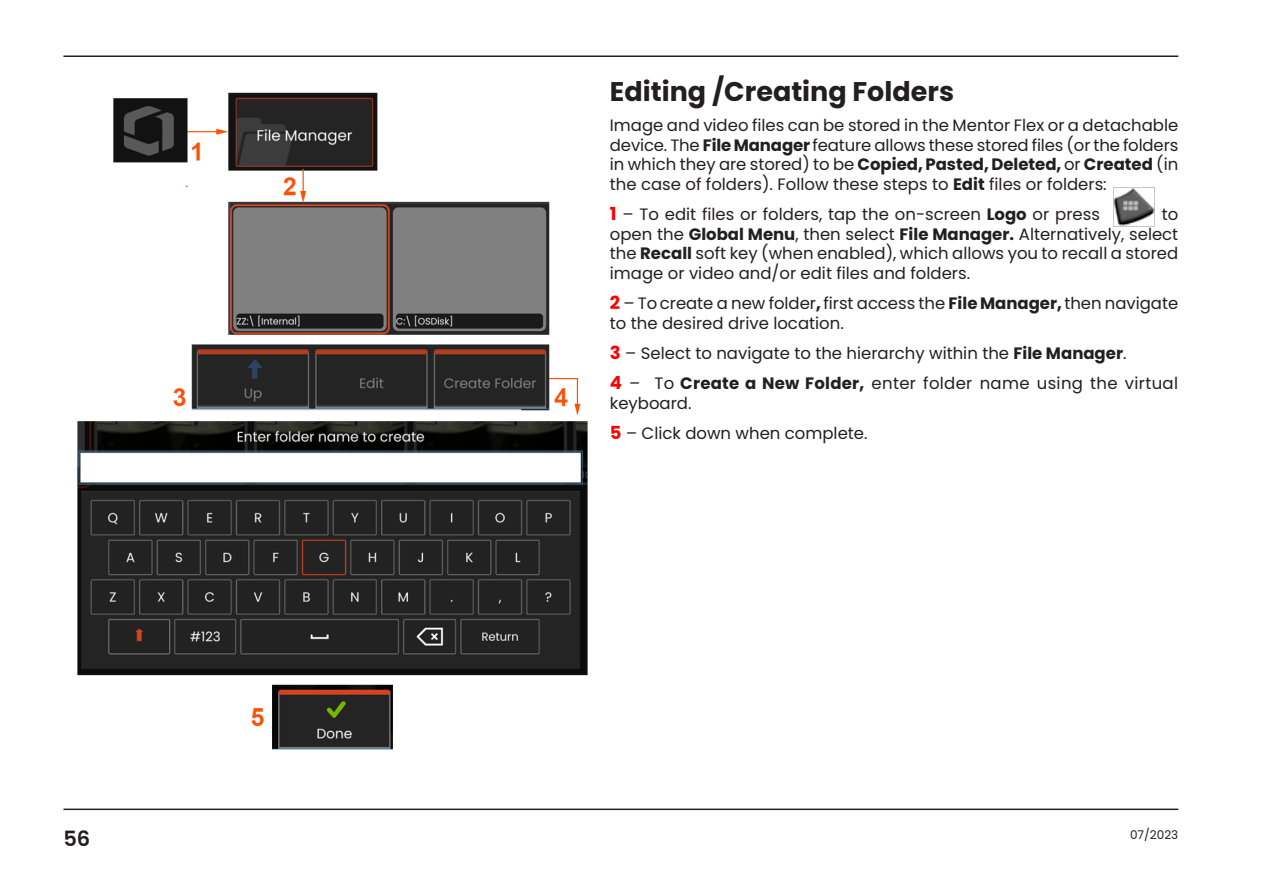
<style>
.page{position:relative;width:1263px;height:893px;background:#fff}
.page>*{position:absolute;margin:0;border:0;box-sizing:border-box;transform-origin:0 0}
.Heading{font:700 27px "Poppins";color:#231f20}
.t1{font:600 21px "Poppins";color:#231f20}
.Content{font:16.5px/19.5px "Poppins";color:#231f20;text-align:justify}
.Content-2{font:16.5px/19.5px "Poppins";letter-spacing:.02em;color:#231f20}
.t2{font:12px "Poppins";color:#231f20}
.s1{font-weight:700}
.s2{font-weight:700;font-size:18px;color:#f00}
</style>
<div class="page">
<hr style="left:63px;top:55px;width:1115px;height:2px;background:#231f20">
<hr style="left:63px;top:809px;width:1115px;height:1px;background:#231f20">
<img style="left:1113px;top:187px;width:42px;height:40px">
<img style="left:77px;top:92px;width:511px;height:658px">
<p class="Heading" style="left:610px;top:76px;width:346px">Editing /Creating Folders</p>
<p class="Content" style="left:610px;top:116px;width:570px">Image and video files can be stored in the Mentor Flex or a detachable device. The <span class="s1">File Manager</span> feature allows these stored files (or the folders in which they are stored) to be <span class="s1">Copied, Pasted, Deleted,</span> or <span class="s1">Created</span> (in the case of folders). Follow these steps to <span class="s1">Edit</span> files or folders:</p>
<p class="Content" style="left:610px;top:205px;width:491px"><span class="s2">1</span> – To edit files or folders, tap the on-screen <span class="s1">Logo</span> or press</p>
<p class="Content" style="left:610px;top:205px;width:570px;text-indent:552px">to open the <span class="s1">Global Menu</span>, then select <span class="s1">File Manager.</span> Alternatively, select the <span class="s1">Recall</span> soft key (when enabled), which allows you to recall a stored image or video and/or edit files and folders.</p>
<p class="Content" style="left:610px;top:294px;width:570px"><span class="s2">2</span> – To create a new folder<span class="s1">,</span> first access the <span class="s1">File Manager,</span> then navigate to the desired drive location.</p>
<p class="Content" style="left:610px;top:343px;width:518px"><span class="s2">3</span> – Select to navigate to the hierarchy within the <span class="s1">File Manager</span>.</p>
<p class="Content-2" style="left:610px;top:374px;width:570px"><span class="s2">4</span> – To <span class="s1">Create a New Folder,</span> enter folder name using the virtual keyboard.</p>
<p class="Content" style="left:610px;top:424px;width:259px"><span class="s2">5</span> – Click down when complete.</p>
<p class="t1" style="left:63px;top:826px;width:28px">56</p>
<p class="t2" style="left:1130px;top:828px;width:50px">07/2023</p>
</div>
